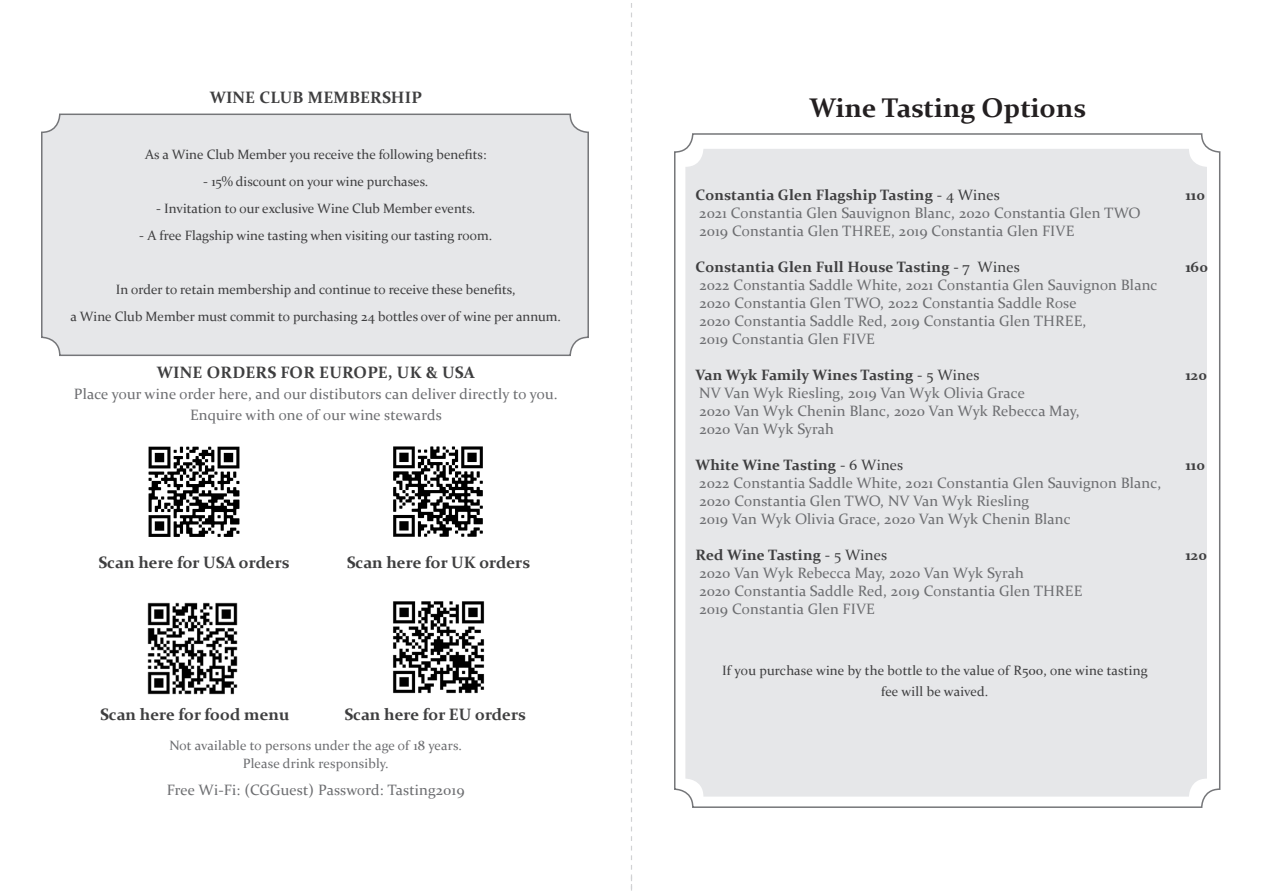
<style>
.page{position:relative;width:1263px;height:893px;background:#fff}
.page>*{position:absolute;margin:0;border:0;box-sizing:border-box;transform-origin:0 0}
.t1{font:700 27px "Constantia";color:#231f20}
.t2{font:700 16.5px "Constantia";color:#3e3e3f}
.t3{font:15px/18px "Constantia";letter-spacing:.01em;color:#6c6d70}
.t4{font:700 15px "Constantia";letter-spacing:.01em;color:#3e3e3f}
.t5{font:13.5px "Constantia";color:#3e3e3f}
.t6{font:13.5px "Constantia";letter-spacing:.01em;color:#6c6d70}
.s1{font-weight:400}
</style>
<div class="page">
<svg style="left:631px;top:3px;width:1px;height:888px"></svg>
<div style="left:685px;top:149px;width:522px;height:648px;background:#e6e7e9;border-radius:18px"></div>
<div style="left:42px;top:114px;width:546px;height:241px;background:#e6e7e9;border-radius:18px"></div>
<div style="left:41px;top:114px;width:548px;height:242px;border:2px solid #757679;border-radius:18px"></div>
<img style="left:148px;top:446px;width:92px;height:91px">
<img style="left:393px;top:446px;width:90px;height:91px">
<img style="left:147px;top:602px;width:91px;height:93px">
<img style="left:393px;top:601px;width:92px;height:93px">
<p class="t2" style="left:210px;top:86px;width:214px">WINE CLUB MEMBERSHIP</p>
<p class="t5" style="left:145px;top:145px;width:343px">As a Wine Club Member you receive the following benefits:</p>
<p class="t5" style="left:203px;top:172px;width:227px">- 15% discount on your wine purchases.</p>
<p class="t5" style="left:156px;top:199px;width:321px">- Invitation to our exclusive Wine Club Member events.</p>
<p class="t5" style="left:139px;top:226px;width:354px">- A free Flagship wine tasting when visiting our tasting room.</p>
<p class="t5" style="left:116px;top:280px;width:401px">In order to retain membership and continue to receive these benefits,</p>
<p class="t5" style="left:70px;top:307px;width:492px">a Wine Club Member must commit to purchasing 24 bottles over of wine per annum.</p>
<p class="t2" style="left:157px;top:361px;width:319px">WINE ORDERS FOR EUROPE, UK &amp; USA</p>
<p class="t3" style="left:74px;top:384px;width:485px">Place your wine order here, and our distibutors can deliver directly to you.</p>
<p class="t3" style="left:190px;top:405px;width:253px">Enquire with one of our wine stewards</p>
<p class="t2" style="left:99px;top:551px;width:192px">Scan here for USA orders</p>
<p class="t2" style="left:347px;top:551px;width:185px">Scan here for UK orders</p>
<p class="t2" style="left:100px;top:703px;width:191px">Scan here for food menu</p>
<p class="t6" style="left:169px;top:737px;width:294px">Not available to persons under the age of 18 years.</p>
<p class="t6" style="left:243px;top:755px;width:148px">Please drink responsibly.</p>
<p class="t3" style="left:167px;top:780px;width:299px">Free Wi-Fi: (CGGuest) Password: Tasting2019</p>
<p class="t2" style="left:344px;top:703px;width:183px">Scan here for EU orders</p>
<p class="t1" style="left:809px;top:90px;width:278px">Wine Tasting Options</p>
<p class="t4" style="left:695px;top:184px;width:306px">Constantia Glen Flagship Tasting <span class="s1">- 4 Wines</span></p>
<p class="t4" style="left:1185px;top:184px;width:21px">110</p>
<p class="t3" style="left:699px;top:203px;width:443px">2021 Constantia Glen Sauvignon Blanc, 2020 Constantia Glen TWO</p>
<p class="t3" style="left:699px;top:221px;width:376px">2019 Constantia Glen THREE, 2019 Constantia Glen FIVE</p>
<p class="t4" style="left:695px;top:256px;width:326px">Constantia Glen Full House Tasting <span class="s1">- 7 Wines</span></p>
<p class="t4" style="left:1185px;top:256px;width:24px">160</p>
<p class="t3" style="left:699px;top:275px;width:459px">2022 Constantia Saddle White, 2021 Constantia Glen Sauvignon Blanc<br>2020 Constantia Glen TWO, 2022 Constantia Saddle Rose</p>
<p class="t3" style="left:699px;top:311px;width:388px">2020 Constantia Saddle Red, 2019 Constantia Glen THREE,</p>
<p class="t3" style="left:699px;top:329px;width:177px">2019 Constantia Glen FIVE</p>
<p class="t4" style="left:695px;top:364px;width:285px">Van Wyk Family Wines Tasting <span class="s1">- 5 Wines</span></p>
<p class="t4" style="left:1185px;top:364px;width:23px">120</p>
<p class="t3" style="left:699px;top:383px;width:382px">NV Van Wyk Riesling, 2019 Van Wyk Olivia Grace<br>2020 Van Wyk Chenin Blanc, 2020 Van Wyk Rebecca May,<br>2020 Van Wyk Syrah</p>
<p class="t4" style="left:695px;top:454px;width:209px">White Wine Tasting <span class="s1">- 6 Wines</span></p>
<p class="t4" style="left:1185px;top:454px;width:21px">110</p>
<p class="t3" style="left:699px;top:473px;width:463px">2022 Constantia Saddle White, 2021 Constantia Glen Sauvignon Blanc,<br>2020 Constantia Glen TWO, NV Van Wyk Riesling</p>
<p class="t3" style="left:699px;top:509px;width:373px">2019 Van Wyk Olivia Grace, 2020 Van Wyk Chenin Blanc</p>
<p class="t4" style="left:695px;top:544px;width:193px">Red Wine Tasting <span class="s1">- 5 Wines</span></p>
<p class="t4" style="left:1185px;top:544px;width:23px">120</p>
<p class="t3" style="left:699px;top:563px;width:326px">2020 Van Wyk Rebecca May, 2020 Van Wyk Syrah</p>
<p class="t3" style="left:699px;top:581px;width:384px">2020 Constantia Saddle Red, 2019 Constantia Glen THREE<br>2019 Constantia Glen FIVE</p>
<p class="t5" style="left:722px;top:661px;width:427px">If you purchase wine by the bottle to the value of R500, one wine tasting</p>
<p class="t5" style="left:881px;top:682px;width:109px">fee will be waived.</p>
</div>
